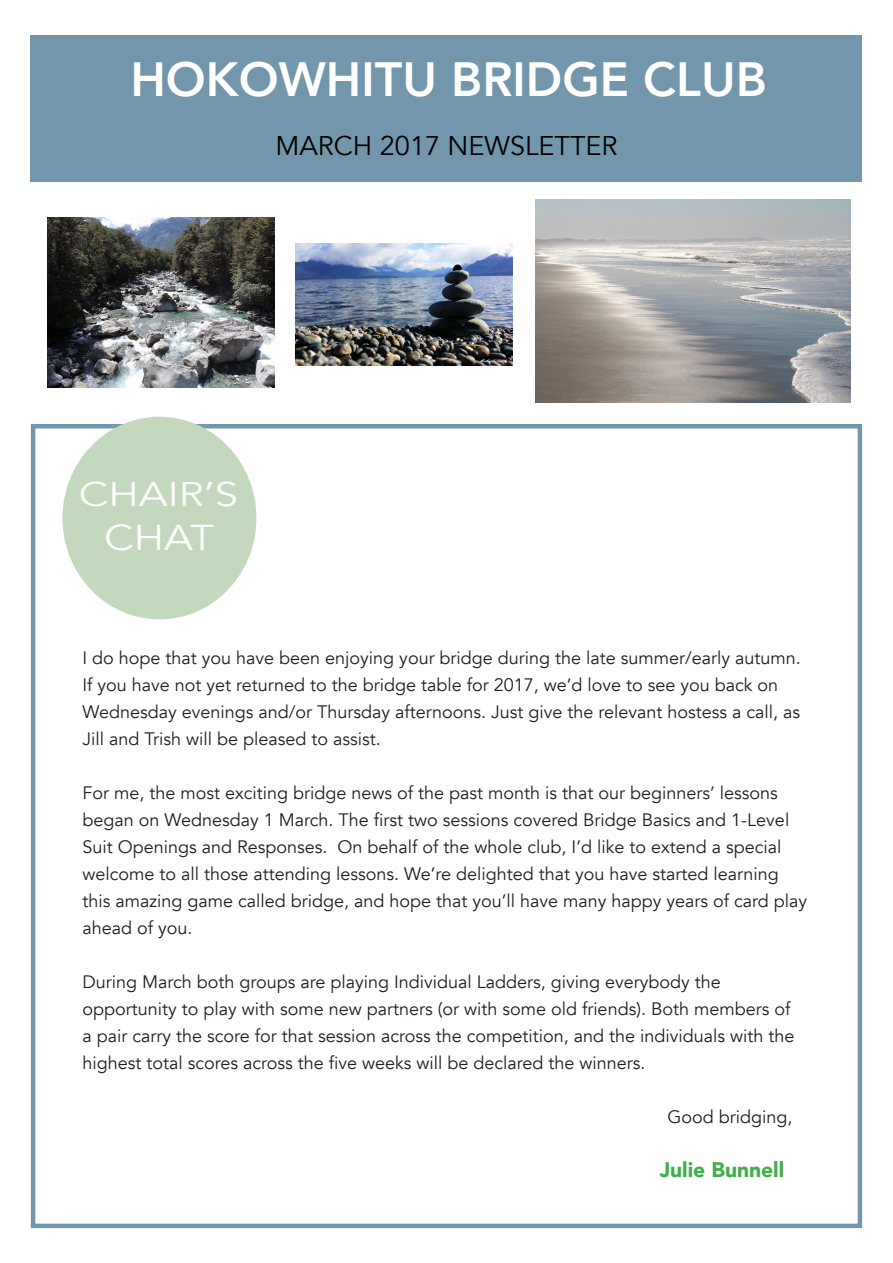
<style>
.page{position:relative;width:893px;height:1263px;background:#fff}
.page>*{position:absolute;margin:0;border:0;box-sizing:border-box;transform-origin:0 0}
.t1{font:800 48px "Avenir";color:#fff}
.t2{font:36px "Avenir";color:#fff;scale:1.17 1}
.t3{font:34.2px "Avenir";color:#fff;scale:1.23 1}
.t4{font:27px "Avenir";color:#000}
.t5{font:900 21px "Avenir";color:#40ae49}
.t6{font:18px/27px "Avenir";color:#231f20}
</style>
<div class="page">
<div style="left:31px;top:424px;width:831px;height:804px;border:4px solid #7296ab"></div>
<div style="left:31px;top:35px;width:831px;height:147px;background:#7296ab"></div>
<img style="left:48px;top:217px;width:227px;height:170px">
<img style="left:295px;top:243px;width:217px;height:122px">
<img style="left:535px;top:200px;width:315px;height:202px">
<div style="left:62px;top:417px;width:194px;height:202px;background:#c3d8bd;border-radius:50%"></div>
<p class="t1" style="left:130px;top:42px;width:638px">HOKOWHITU BRIDGE CLUB</p>
<p class="t4" style="left:275px;top:130px;width:344px">MARCH 2017 NEWSLETTER</p>
<p class="t3" style="left:79px;top:474px;width:131px">CHAIR’S</p>
<p class="t2" style="left:104px;top:516px;width:96px">CHAT</p>
<p class="t6" style="left:82px;top:645px;width:720px">I do hope that you have been enjoying your bridge during the late summer/early autumn.<br>If you have not yet returned to the bridge table for 2017, we’d love to see you back on Wednesday evenings and/or Thursday afternoons. Just give the relevant hostess a call, as Jill and Trish will be pleased to assist.</p>
<p class="t6" style="left:82px;top:780px;width:726px">For me, the most exciting bridge news of the past month is that our beginners’ lessons began on Wednesday 1 March. The first two sessions covered Bridge Basics and 1-Level Suit Openings and Responses. On behalf of the whole club, I’d like to extend a special welcome to all those attending lessons. We’re delighted that you have started learning this amazing game called bridge, and hope that you’ll have many happy years of card play ahead of you.</p>
<p class="t6" style="left:82px;top:969px;width:640px">During March both groups are playing Individual Ladders, giving everybody the</p>
<p class="t6" style="left:82px;top:996px;width:713px">opportunity to play with some new partners (or with some old friends). Both members of a pair carry the score for that session across the competition, and the individuals with the highest total scores across the five weeks will be declared the winners.</p>
<p class="t6" style="left:667px;top:1104px;width:126px">Good bridging,</p>
<p class="t5" style="left:660px;top:1152px;width:126px">Julie Bunnell</p>
</div>
